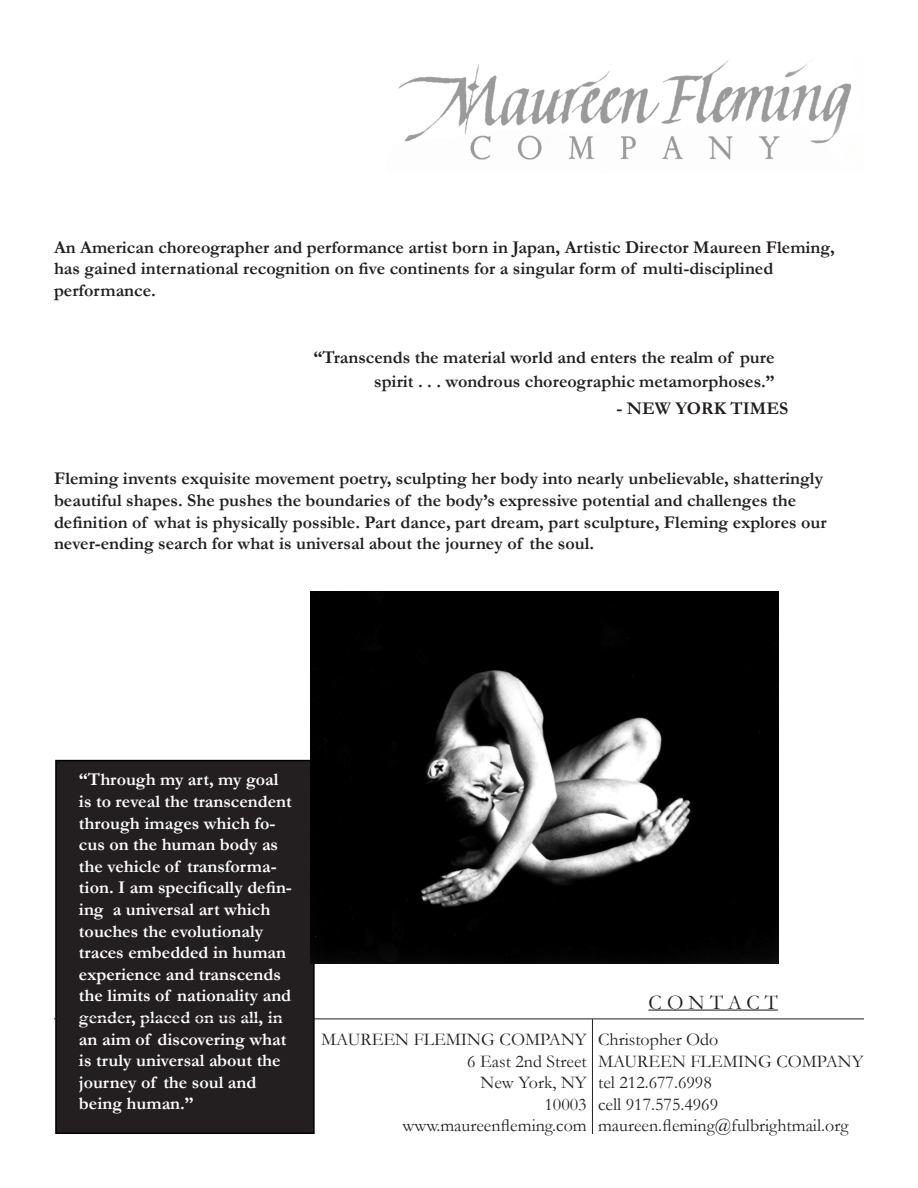
<style>
.page{position:relative;width:918px;height:1188px;background:#fff}
.page>*{position:absolute;margin:0;border:0;box-sizing:border-box;transform-origin:0 0}
.Main_Heading{font:21px "Garamond";letter-spacing:.25em;color:#231f20}
.Text{font:700 18px/21.6px "Garamond";color:#231f20}
.Quote_in_White{font:700 18px/21.6px "Garamond";color:#fff}
.Text-2{font:18px "Garamond";color:#231f20}
.Quotations{font:700 18px "Garamond";color:#231f20}
</style>
<div class="page">
<div style="left:56px;top:761px;width:258px;height:372px;background:#231f20"></div>
<div style="left:55px;top:760px;width:260px;height:374px;border:2px solid #000"></div>
<img style="left:398px;top:59px;width:454px;height:101px">
<img style="left:311px;top:591px;width:467px;height:373px">
<hr style="left:648px;top:1010px;width:130px;height:1px;background:#231f20">
<hr style="left:54px;top:1019px;width:810px;height:1px;background:#231f20">
<hr style="left:592px;top:1019px;width:1px;height:115px;background:#231f20">
<p class="Text" style="left:54px;top:236px;width:782px">An American choreographer and performance artist born in Japan, Artistic Director Maureen Fleming, has gained international recognition on five continents for a singular form of multi-disciplined performance.</p>
<p class="Quotations" style="left:314px;top:347px;width:463px">“Transcends the material world and enters the realm of pure</p>
<p class="Quotations" style="left:374px;top:371px;width:402px">spirit . . . wondrous choreographic metamorphoses.”</p>
<p class="Text" style="left:616px;top:397px;width:173px">- NEW YORK TIMES</p>
<p class="Text" style="left:54px;top:468px;width:774px">Fleming invents exquisite movement poetry, sculpting her body into nearly unbelievable, shatteringly beautiful shapes. She pushes the boundaries of the body’s expressive potential and challenges the definition of what is physically possible. Part dance, part dream, part sculpture, Fleming explores our never-ending search for what is universal about the journey of the soul.</p>
<p class="Quote_in_White" style="left:79px;top:769px;width:214px">“Through my art, my goal is to reveal the transcendent through images which fo&shy;cus on the human body as the vehicle of transforma&shy;tion. I am specifically defin&shy;ing a universal art which touches the evolutionaly traces embedded in human experience and transcends the limits of nationality and gender, placed on us all, in an aim of discovering what is truly universal about the journey of the soul and being human.”</p>
<p class="Text-2" style="left:321px;top:1029px;width:267px">MAUREEN FLEMING COMPANY</p>
<p class="Text-2" style="left:467px;top:1050px;width:121px">6 East 2nd Street</p>
<p class="Text-2" style="left:481px;top:1072px;width:108px">New York, NY</p>
<p class="Text-2" style="left:545px;top:1093px;width:44px">10003</p>
<p class="Text-2" style="left:402px;top:1115px;width:186px">www.maureenfleming.com</p>
<p class="Main_Heading" style="left:648px;top:989px;width:131px">CONTACT</p>
<p class="Text-2" style="left:598px;top:1029px;width:122px">Christopher Odo</p>
<p class="Text-2" style="left:598px;top:1050px;width:267px">MAUREEN FLEMING COMPANY</p>
<p class="Text-2" style="left:598px;top:1072px;width:115px">tel 212.677.6998</p>
<p class="Text-2" style="left:598px;top:1093px;width:122px">cell 917.575.4969</p>
<p class="Text-2" style="left:598px;top:1115px;width:252px">maureen.fleming@fulbrightmail.org</p>
</div>
